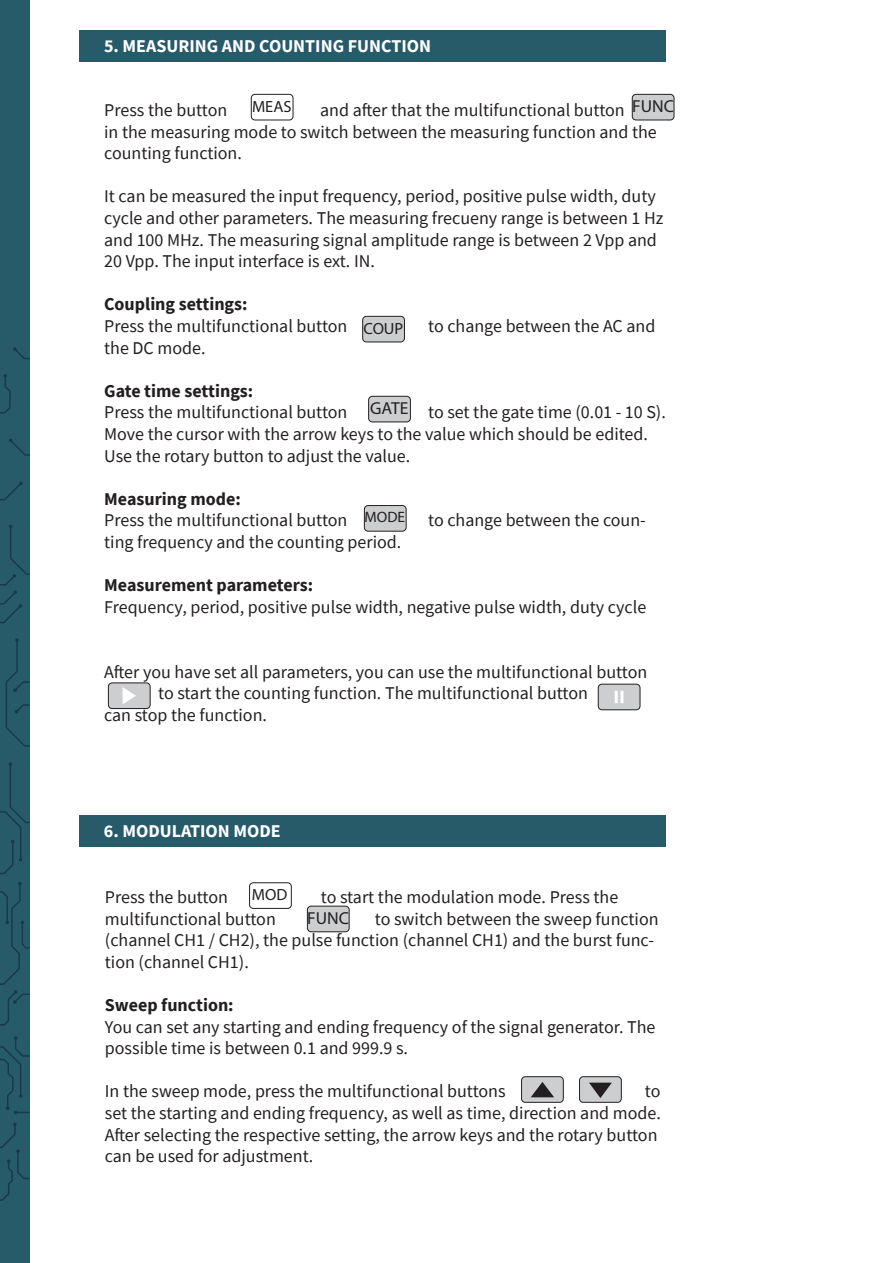
<style>
.page{position:relative;width:893px;height:1263px;background:#fff}
.page>*{position:absolute;margin:0;border:0;box-sizing:border-box;transform-origin:0 0}
.t1{font:18px/21.6px "Source Sans Pro";color:#231f20}
.t2{font:700 18px "Source Sans Pro";color:#231f20}
.t3{font:700 18px "Source Sans Pro";color:#fff}
.t4{font:17.4px "Myriad Pro";color:#231f20}
.t5{font:16.2px "Myriad Pro";color:#231f20}
.t6{font:15px "Myriad Pro";color:#231f20}
</style>
<div class="page">
<div style="left:0;top:0;width:30px;height:1263px;background:#275b6a"></div>
<div style="left:80px;top:30px;width:586px;height:32px;background:#275b6a"></div>
<svg style="left:0;top:1122px;width:30px;height:79px"></svg>
<svg style="left:0;top:1036px;width:30px;height:78px"></svg>
<svg style="left:0;top:882px;width:30px;height:144px"></svg>
<svg style="left:0;top:762px;width:30px;height:112px"></svg>
<svg style="left:5px;top:638px;width:25px;height:109px"></svg>
<svg style="left:0;top:525px;width:30px;height:99px"></svg>
<svg style="left:0;top:482px;width:23px;height:19px"></svg>
<svg style="left:9px;top:438px;width:21px;height:18px"></svg>
<svg style="left:0;top:374px;width:11px;height:40px"></svg>
<svg style="left:13px;top:347px;width:17px;height:12px"></svg>
<div style="left:79px;top:815px;width:587px;height:32px;background:#275b6a"></div>
<hr style="left:892px;top:0;width:1px;height:1263px;background:#275b6a">
<svg style="left:892px;top:1160px;width:1px;height:41px"></svg>
<svg style="left:892px;top:1123px;width:1px;height:26px"></svg>
<svg style="left:892px;top:1045px;width:1px;height:52px"></svg>
<svg style="left:892px;top:882px;width:1px;height:144px"></svg>
<svg style="left:892px;top:810px;width:1px;height:51px"></svg>
<svg style="left:892px;top:574px;width:1px;height:50px"></svg>
<div style="left:251px;top:94px;width:42px;height:26px;border:1px solid #231f20;border-radius:4px"></div>
<div style="left:632px;top:94px;width:42px;height:26px;background:#cccecf;border-radius:4px"></div>
<div style="left:632px;top:94px;width:42px;height:26px;border:1px solid #231f20;border-radius:4px"></div>
<div style="left:363px;top:316px;width:41px;height:26px;background:#cccecf;border-radius:4px"></div>
<div style="left:362px;top:316px;width:43px;height:26px;border:1px solid #231f20;border-radius:4px"></div>
<div style="left:369px;top:396px;width:41px;height:26px;background:#cccecf;border-radius:4px"></div>
<div style="left:368px;top:396px;width:43px;height:26px;border:1px solid #231f20;border-radius:4px"></div>
<div style="left:364px;top:505px;width:42px;height:26px;background:#cccecf;border-radius:4px"></div>
<div style="left:364px;top:505px;width:42px;height:26px;border:1px solid #231f20;border-radius:4px"></div>
<div style="left:108px;top:683px;width:42px;height:25px;background:#cccecf;border-radius:4px"></div>
<div style="left:108px;top:682px;width:43px;height:27px;border:1px solid #231f20;border-radius:4px"></div>
<svg style="left:123px;top:687px;width:13px;height:17px"></svg>
<div style="left:598px;top:684px;width:42px;height:26px;background:#cccecf;border-radius:4px"></div>
<div style="left:598px;top:684px;width:42px;height:26px;border:1px solid #231f20;border-radius:4px"></div>
<svg style="left:609px;top:683px;width:14px;height:20px"></svg>
<div style="left:249px;top:882px;width:43px;height:27px;border:1px solid #231f20;border-radius:4px"></div>
<div style="left:307px;top:906px;width:42px;height:26px;background:#cccecf;border-radius:4px"></div>
<div style="left:307px;top:906px;width:43px;height:26px;border:1px solid #231f20;border-radius:4px"></div>
<div style="left:522px;top:1077px;width:41px;height:25px;background:#cccecf;border-radius:4px"></div>
<div style="left:521px;top:1076px;width:43px;height:27px;border:1px solid #231f20;border-radius:4px"></div>
<svg style="left:531px;top:1082px;width:23px;height:15px"></svg>
<div style="left:579px;top:1077px;width:42px;height:25px;background:#cccecf;border-radius:4px"></div>
<div style="left:579px;top:1076px;width:43px;height:27px;border:1px solid #231f20;border-radius:4px"></div>
<svg style="left:589px;top:1083px;width:23px;height:15px"></svg>
<p class="t3" style="left:104px;top:33px;width:329px">5. MEASURING AND COUNTING FUNCTION</p>
<p class="t5" style="left:252px;top:97px;width:41px">MEAS</p>
<p class="t4" style="left:632px;top:95px;width:43px">FUNC</p>
<p class="t1" style="left:104px;top:99px;width:554px;text-indent:216px">and after that the multifunctional button<br>in the measuring mode to switch between the measuring function and the counting function.</p>
<p class="t1" style="left:104px;top:185px;width:561px">It can be measured the input frequency, period, positive pulse width, duty cycle and other parameters. The measuring frecueny range is between 1 Hz and 100 MHz. The measuring signal amplitude range is between 2 Vpp and 20 Vpp. The input interface is ext. IN.</p>
<p class="t2" style="left:104px;top:292px;width:145px">Coupling settings:</p>
<p class="t1" style="left:104px;top:315px;width:245px">Press the multifunctional button</p>
<p class="t1" style="left:428px;top:315px;width:229px">to change between the AC and</p>
<p class="t1" style="left:104px;top:337px;width:103px">the DC mode.</p>
<p class="t2" style="left:104px;top:379px;width:151px">Gate time settings:</p>
<p class="t1" style="left:104px;top:401px;width:245px">Press the multifunctional button</p>
<p class="t1" style="left:104px;top:99px;width:125px">Press the button</p>
<p class="t5" style="left:363px;top:318px;width:41px">COUP</p>
<p class="t4" style="left:370px;top:398px;width:40px">GATE</p>
<p class="t1" style="left:104px;top:401px;width:563px;text-indent:324px">to set the gate time (0.01 - 10 S).<br>Move the cursor with the arrow keys to the value which should be edited.<br>Use the rotary button to adjust the value.</p>
<p class="t2" style="left:104px;top:487px;width:138px">Measuring mode:</p>
<p class="t1" style="left:104px;top:509px;width:245px">Press the multifunctional button</p>
<p class="t1" style="left:428px;top:509px;width:219px">to change between the coun-</p>
<p class="t1" style="left:104px;top:531px;width:299px">ting frequency and the counting period.</p>
<p class="t2" style="left:104px;top:573px;width:210px">Measurement parameters:</p>
<p class="t1" style="left:104px;top:596px;width:544px">Frequency, period, positive pulse width, negative pulse width, duty cycle</p>
<p class="t6" style="left:365px;top:508px;width:42px">MODE</p>
<p class="t1" style="left:104px;top:661px;width:545px;text-align:center">After you have set all parameters, you can use the multifunctional button to start the counting function. The multifunctional button</p>
<p class="t1" style="left:104px;top:704px;width:164px">can stop the function.</p>
<p class="t3" style="left:104px;top:819px;width:178px">6. MODULATION MODE</p>
<p class="t5" style="left:252px;top:884px;width:37px">MOD</p>
<p class="t1" style="left:105px;top:886px;width:125px">Press the button</p>
<p class="t1" style="left:321px;top:886px;width:299px">to start the modulation mode. Press the</p>
<p class="t1" style="left:105px;top:908px;width:173px">multifunctional button</p>
<p class="t1" style="left:105px;top:908px;width:555px;text-indent:270px">to switch between the sweep function (channel CH1 / CH2), the pulse function (channel CH1) and the burst func&shy;tion (channel CH1).</p>
<p class="t2" style="left:105px;top:993px;width:130px">Sweep function:</p>
<p class="t1" style="left:105px;top:1016px;width:552px">You can set any starting and ending frequency of the signal generator. The possible time is between 0.1 and 999.9 s.</p>
<p class="t1" style="left:105px;top:1080px;width:402px">In the sweep mode, press the multifunctional buttons</p>
<p class="t4" style="left:307px;top:907px;width:43px">FUNC</p>
<p class="t1" style="left:105px;top:1080px;width:557px;text-indent:540px">to set the starting and ending frequency, as well as time, direction and mode.<br>After selecting the respective setting, the arrow keys and the rotary button can be used for adjustment.</p>
</div>
